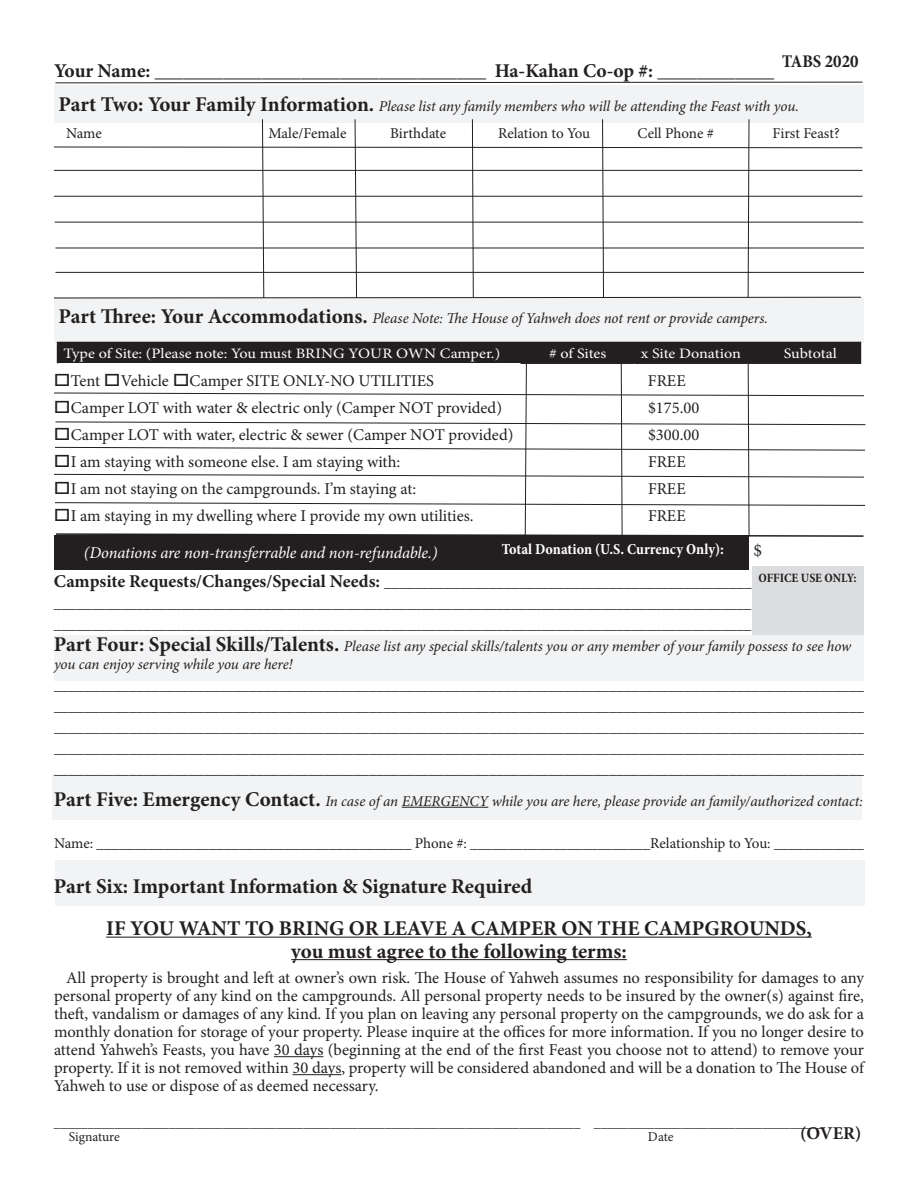
<style>
.page{position:relative;width:918px;height:1188px;background:#fff}
.page>*{position:absolute;margin:0;border:0;box-sizing:border-box;transform-origin:0 0}
.t1{font:700 21px "Minion Pro";color:#231f20}
.t2{font:700 19.5px "Minion Pro";letter-spacing:-.005em;color:#231f20}
.t3{font:700 condensed 18px "Minion Pro";color:#231f20}
.t4{font:700 18px "Minion Pro";color:#231f20}
.t5{font:18px "Minion Pro";color:#231f20}
.t6{font:16.5px/18px "Minion Pro";color:#231f20;text-align:justify}
.t7{font:italic 16.5px "Minion Pro";letter-spacing:-.01em;color:#fff}
.t8{font:700 condensed 15.45px "Minion Pro";color:#fff}
.t9{font:italic 15px/18px "Minion Pro";letter-spacing:-.005em;color:#231f20}
.t10{font:700 15px "Minion Pro";color:#231f20}
.t11{font:15px "Minion Pro";letter-spacing:-.005em;color:#231f20}
.t12{font:14.4px "Minion Pro";letter-spacing:-.005em;color:#fff;scale:1.12 1}
.t13{font:13.5px "Minion Pro";letter-spacing:-.005em;color:#231f20}
.t14{font:700 condensed 12.9px "Minion Pro";letter-spacing:-.005em;color:#231f20}
.s1{font-weight:700;font-style:normal;font-size:21px}
.s2{font-size:18px}
</style>
<div class="page">
<div style="left:55px;top:861px;width:810px;height:45px;background:#f2f3f4"></div>
<div style="left:52px;top:774px;width:810px;height:46px;background:#f2f3f4"></div>
<div style="left:54px;top:636px;width:810px;height:45px;background:#f2f3f4"></div>
<div style="left:54px;top:85px;width:810px;height:38px;background:#f2f3f4"></div>
<div style="left:54px;top:298px;width:810px;height:45px;background:#f2f3f4"></div>
<div style="left:55px;top:535px;width:694px;height:34px;background:#231f20"></div>
<div style="left:752px;top:566px;width:112px;height:69px;background:#dcdddf"></div>
<svg style="left:55px;top:81px;width:808px;height:3px"></svg>
<hr style="left:402px;top:807px;width:86px;height:1px;background:#231f20">
<hr style="left:106px;top:937px;width:706px;height:1px;background:#231f20">
<hr style="left:291px;top:959px;width:336px;height:1px;background:#231f20">
<hr style="left:274px;top:1056px;width:49px;height:1px;background:#231f20">
<hr style="left:293px;top:1074px;width:48px;height:1px;background:#231f20">
<svg style="left:54px;top:342px;width:812px;height:203px"></svg>
<div style="left:58px;top:342px;width:463px;height:21px;background:#231f20"></div>
<div style="left:521px;top:342px;width:113px;height:21px;background:#231f20"></div>
<div style="left:634px;top:342px;width:113px;height:21px;background:#231f20"></div>
<div style="left:747px;top:342px;width:113px;height:21px;background:#231f20"></div>
<svg style="left:54px;top:119px;width:809px;height:180px"></svg>
<hr style="left:54px;top:170px;width:808px;height:1px;background:#231f20">
<hr style="left:54px;top:196px;width:808px;height:1px;background:#231f20">
<hr style="left:55px;top:222px;width:808px;height:1px;background:#231f20">
<hr style="left:55px;top:248px;width:809px;height:1px;background:#231f20">
<hr style="left:55px;top:272px;width:809px;height:1px;background:#231f20">
<p class="t3" style="left:782px;top:49px;width:78px">TABS 2020</p>
<p class="t2" style="left:54px;top:57px;width:722px">Your Name: __________________________________ Ha-Kahan Co-op #: ____________</p>
<p class="t9" style="left:59px;top:98px;width:742px"><span class="s1">Part Two: Your Family Information.</span> Please list any family members who will be attending the Feast with you.</p>
<p class="t11" style="left:66px;top:124px;width:37px">Name</p>
<p class="t11" style="left:268px;top:124px;width:79px">Male/Female</p>
<p class="t11" style="left:390px;top:124px;width:58px">Birthdate</p>
<p class="t11" style="left:498px;top:124px;width:94px">Relation to You</p>
<p class="t11" style="left:638px;top:124px;width:78px">Cell Phone #</p>
<p class="t11" style="left:772px;top:124px;width:69px">First Feast?</p>
<p class="t9" style="left:59px;top:309px;width:711px"><span class="s1">Part Three: Your Accommodations.</span> Please Note: The House of Yahweh does not rent or provide campers.</p>
<p class="t12" style="left:63px;top:344px;width:392px">Type of Site: (Please note: You must BRING YOUR OWN Camper.)</p>
<p class="t12" style="left:549px;top:344px;width:53px"># of Sites</p>
<p class="t12" style="left:641px;top:344px;width:91px">x Site Donation</p>
<p class="t12" style="left:784px;top:344px;width:49px">Subtotal</p>
<p class="t6" style="left:54px;top:372px;width:382px">□Tent □Vehicle □Camper SITE ONLY-NO UTILITIES</p>
<p class="t6" style="left:648px;top:372px;width:39px">FREE</p>
<p class="t6" style="left:54px;top:399px;width:450px">□Camper LOT with water &amp; electric only (Camper NOT provided)</p>
<p class="t6" style="left:648px;top:399px;width:53px">$175.00</p>
<p class="t6" style="left:54px;top:426px;width:461px">□Camper LOT with water, electric &amp; sewer (Camper NOT provided)</p>
<p class="t6" style="left:648px;top:426px;width:53px">$300.00</p>
<p class="t6" style="left:54px;top:453px;width:348px">□I am staying with someone else. I am staying with:</p>
<p class="t6" style="left:648px;top:453px;width:39px">FREE</p>
<p class="t6" style="left:54px;top:480px;width:364px">□I am not staying on the campgrounds. I’m staying at:</p>
<p class="t6" style="left:648px;top:480px;width:39px">FREE</p>
<p class="t6" style="left:54px;top:507px;width:421px">□I am staying in my dwelling where I provide my own utilities.</p>
<p class="t6" style="left:648px;top:507px;width:39px">FREE</p>
<p class="t7" style="left:84px;top:541px;width:355px">(Donations are non-transferrable and non-refundable.)</p>
<p class="t8" style="left:502px;top:538px;width:224px">Total Donation (U.S. Currency Only):</p>
<p class="t5" style="left:754px;top:538px;width:10px">$</p>
<p class="t14" style="left:759px;top:569px;width:100px">OFFICE USE ONLY:</p>
<p class="t10" style="left:54px;top:571px;width:699px"><span class="s2">Campsite Requests/Changes/Special Needs:</span> _________________________________________________</p>
<p class="t10" style="left:54px;top:592px;width:699px">_____________________________________________________________________________________________</p>
<p class="t10" style="left:54px;top:613px;width:699px">_____________________________________________________________________________________________</p>
<p class="t9" style="left:54px;top:637px;width:799px"><span class="s1">Part Four: Special Skills/Talents.</span> Please list any special skills/talents you or any member of your family possess to see how you can enjoy serving while you are here!</p>
<p class="t9" style="left:54px;top:676px;width:812px">____________________________________________________________________________________________________________</p>
<p class="t9" style="left:54px;top:697px;width:812px">____________________________________________________________________________________________________________</p>
<p class="t9" style="left:54px;top:718px;width:812px">____________________________________________________________________________________________________________</p>
<p class="t9" style="left:54px;top:739px;width:812px">____________________________________________________________________________________________________________</p>
<p class="t9" style="left:54px;top:760px;width:812px">____________________________________________________________________________________________________________</p>
<p class="t9" style="left:54px;top:792px;width:811px"><span class="s1">Part Five: Emergency Contact.</span> In case of an EMERGENCY while you are here, please provide an family/authorized contact:</p>
<p class="t11" style="left:54px;top:833px;width:812px">Name: __________________________________________ Phone #: ________________________Relationship to You: ____________</p>
<p class="t1" style="left:54px;top:871px;width:480px">Part Six: Important Information &amp; Signature Required</p>
<p class="t1" style="left:106px;top:914px;width:707px">IF YOU WANT TO BRING OR LEAVE A CAMPER ON THE CAMPGROUNDS,</p>
<p class="t1" style="left:291px;top:936px;width:337px">you must agree to the following terms:</p>
<p class="t6" style="left:54px;top:969px;width:812px;text-indent:12px">All property is brought and left at owner’s own risk. The House of Yahweh assumes no responsibility for damages to any personal property of any kind on the campgrounds. All personal property needs to be insured by the owner(s) against fire, theft, vandalism or damages of any kind. If you plan on leaving any personal property on the campgrounds, we do ask for a monthly donation for storage of your property. Please inquire at the offices for more information. If you no longer desire to attend Yahweh’s Feasts, you have 30 days (beginning at the end of the first Feast you choose not to attend) to remove your property. If it is not removed within 30 days, property will be considered abandoned and will be a donation to The House of Yahweh to use or dispose of as deemed necessary.</p>
<p class="t13" style="left:54px;top:1114px;width:771px">______________________________________________________________________________ __________________________________</p>
<p class="t13" style="left:69px;top:1128px;width:53px">Signature</p>
<p class="t13" style="left:648px;top:1128px;width:27px">Date</p>
<p class="t4" style="left:800px;top:1121px;width:63px">(OVER)</p>
</div>
